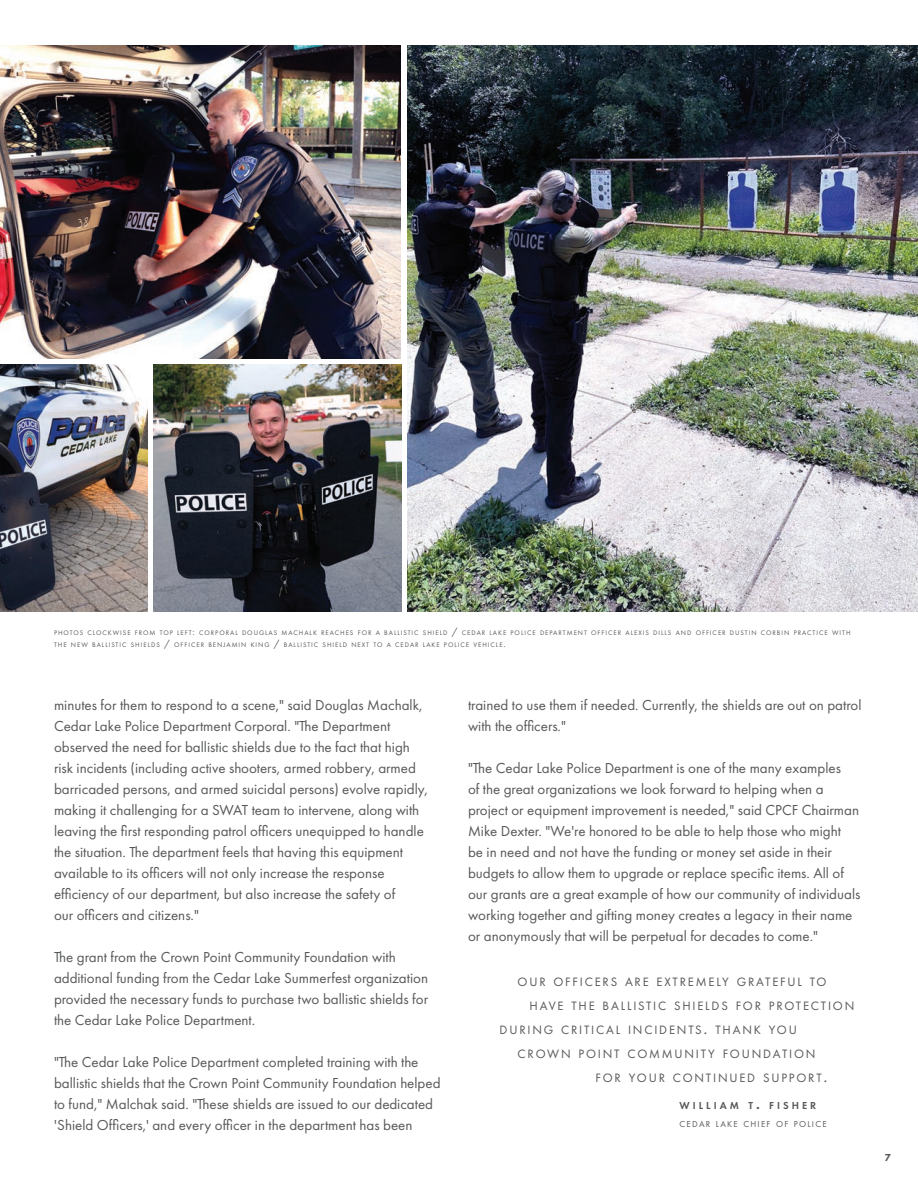
<style>
.page{position:relative;width:918px;height:1188px;background:#fff}
.page>*{position:absolute;margin:0;border:0;box-sizing:border-box;transform-origin:0 0}
.t1{font:15px/21px "Futura PT";color:#57585a}
.t2{font:12.6px "Futura PT";letter-spacing:.145em;color:#57585a}
.t3{font:600 10.5px "Futura PT";letter-spacing:.285em;color:#57585a}
.t4{font:800 10.5px "Futura PT";color:#57585a}
.t5{font:8.85px "Futura PT";letter-spacing:.145em;color:#57585a}
.t6{font:6.9px/12px "Futura PT";letter-spacing:.145em;color:#57585a}
.s1{font-size:9.75px}
.s2{font-size:18px}
.s3{font-size:15px}
</style>
<div class="page">
<img style="left:408px;top:45px;width:510px;height:567px">
<img style="left:0;top:45px;width:401px;height:313px">
<img style="left:154px;top:365px;width:247px;height:247px">
<img style="left:0;top:365px;width:147px;height:247px">
<p class="t6" style="left:54px;top:626px;width:798px">PHOTOS CLOCKWISE FROM TOP LEFT<span class="s1">:</span> CORPORAL DOUGLAS MACHALK REACHES FOR A BALLISTIC SHIELD <span class="s1">/</span> CEDAR LAKE POLICE DEPARTMENT OFFICER ALEXIS DILLS AND OFFICER DUSTIN CORBIN PRACTICE WITH<br>THE NEW BALLISTIC SHIELDS <span class="s1">/</span> OFFICER BENJAMIN KING <span class="s1">/</span> BALLISTIC SHIELD NEXT TO A CEDAR LAKE POLICE VEHICLE<span class="s1">.</span></p>
<p class="t1" style="left:54px;top:695px;width:370px">minutes for them to respond to a scene," said Douglas Machalk,<br>Cedar Lake Police Department Corporal. "The Department</p>
<p class="t1" style="left:54px;top:737px;width:358px">observed the need for ballistic shields due to the fact that high</p>
<p class="t1" style="left:54px;top:758px;width:364px">risk incidents (including active shooters, armed robbery, armed</p>
<p class="t1" style="left:54px;top:779px;width:375px">barricaded persons, and armed suicidal persons) evolve rapidly, making it challenging for a SWAT team to intervene, along with leaving the first responding patrol officers unequipped to handle</p>
<p class="t1" style="left:54px;top:842px;width:351px">the situation. The department feels that having this equipment</p>
<p class="t1" style="left:54px;top:863px;width:332px">available to its officers will not only increase the response</p>
<p class="t1" style="left:54px;top:884px;width:343px">efficiency of our department, but also increase the safety of</p>
<p class="t1" style="left:54px;top:905px;width:146px">our officers and citizens."</p>
<p class="t1" style="left:54px;top:947px;width:343px">The grant from the Crown Point Community Foundation with</p>
<p class="t1" style="left:54px;top:968px;width:376px">additional funding from the Cedar Lake Summerfest organization provided the necessary funds to purchase two ballistic shields for</p>
<p class="t1" style="left:54px;top:1010px;width:203px">the Cedar Lake Police Department.</p>
<p class="t1" style="left:54px;top:1052px;width:388px">"The Cedar Lake Police Department completed training with the ballistic shields that the Crown Point Community Foundation helped to fund," Malchak said. "These shields are issued to our dedicated 'Shield Officers,' and every officer in the department has been</p>
<p class="t1" style="left:468px;top:695px;width:395px">trained to use them if needed. Currently, the shields are out on patrol with the officers."</p>
<p class="t1" style="left:468px;top:758px;width:375px">"The Cedar Lake Police Department is one of the many examples</p>
<p class="t1" style="left:468px;top:779px;width:393px">of the great organizations we look forward to helping when a project or equipment improvement is needed," said CPCF Chairman<br>Mike Dexter. "We're honored to be able to help those who might</p>
<p class="t1" style="left:468px;top:842px;width:366px">be in need and not have the funding or money set aside in their</p>
<p class="t1" style="left:468px;top:863px;width:394px">budgets to allow them to upgrade or replace specific items. All of our grants are a great example of how our community of individuals working together and gifting money creates a legacy in their name or anonymously that will be perpetual for decades to come."</p>
<p class="t2" style="left:518px;top:974px;width:310px">OUR OFFICERS ARE EXTREMELY GRATEFUL TO</p>
<p class="t2" style="left:530px;top:998px;width:326px">HAVE THE BALLISTIC SHIELDS FOR PROTECTION</p>
<p class="t2" style="left:500px;top:1022px;width:299px">DURING CRITICAL INCIDENTS<span class="s2">.</span> THANK YOU</p>
<p class="t2" style="left:518px;top:1046px;width:299px">CROWN POINT COMMUNITY FOUNDATION</p>
<p class="t2" style="left:596px;top:1070px;width:234px">FOR YOUR CONTINUED SUPPORT<span class="s2">.</span></p>
<p class="t3" style="left:680px;top:1099px;width:138px">WILLIAM T<span class="s3">.</span> FISHER</p>
<p class="t5" style="left:680px;top:1119px;width:149px">CEDAR LAKE CHIEF OF POLICE</p>
<p class="t4" style="left:885px;top:1151px;width:8px">7</p>
</div>
